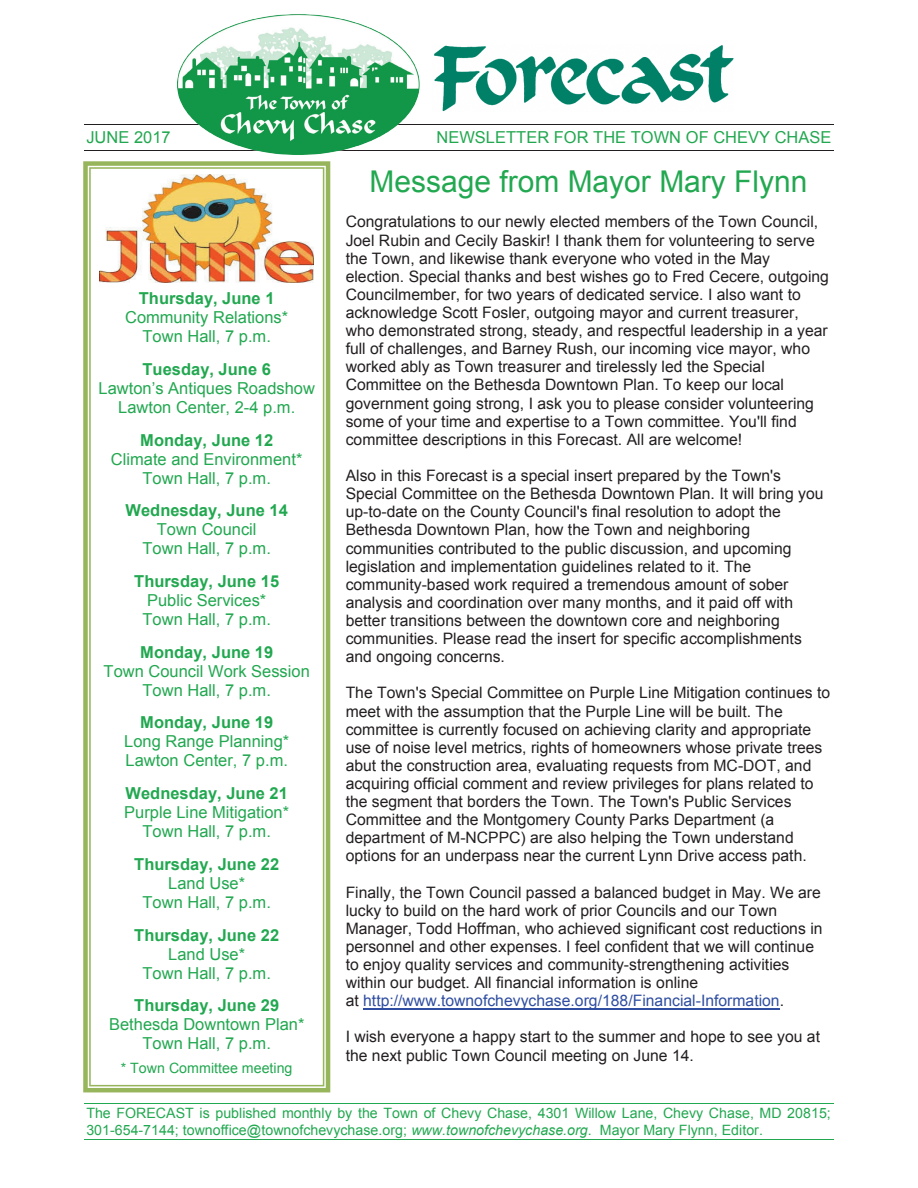
<style>
.page{position:relative;width:918px;height:1188px;background:#fff}
.page>*{position:absolute;margin:0;border:0;box-sizing:border-box;transform-origin:0 0}
.t1{font:30px "Arial";color:#22a850}
.t2{font:16.5px/18.9px "Arial";color:#22a850;text-align:center}
.t3{font:15.75px/18.1px "Arial";color:#231f20}
.t4{font:14.25px/16.5px "Arial";color:#22a850}
.s1{color:#2f4ea1}
.s2{font-weight:700}
.s3{font-style:italic}
</style>
<div class="page">
<hr style="left:84px;top:124px;width:750px;height:1px;background:#231f20">
<hr style="left:84px;top:150px;width:750px;height:1px;background:#231f20">
<hr style="left:363px;top:1008px;width:417px;height:1px;background:#2f4ea1">
<hr style="left:84px;top:1103px;width:750px;height:1px;background:#22a850">
<hr style="left:84px;top:1139px;width:750px;height:1px;background:#22a850">
<svg style="left:83px;top:161px;width:247px;height:931px"></svg>
<img style="left:100px;top:175px;width:214px;height:107px">
<img style="left:177px;top:14px;width:243px;height:141px">
<img style="left:433px;top:45px;width:300px;height:67px">
<p class="t2" style="left:86px;top:128px;width:86px">JUNE 2017</p>
<p class="t2" style="left:437px;top:128px;width:396px">NEWSLETTER FOR THE TOWN OF CHEVY CHASE</p>
<p class="t1" style="left:369px;top:162px;width:440px">Message from Mayor Mary Flynn</p>
<p class="t3" style="left:346px;top:213px;width:485px">Congratulations to our newly elected members of the Town Council, Joel Rubin and Cecily Baskir! I thank them for volunteering to serve the Town, and likewise thank everyone who voted in the May election. Special thanks and best wishes go to Fred Cecere, outgoing Councilmember, for two years of dedicated service. I also want to acknowledge Scott Fosler, outgoing mayor and current treasurer, who demonstrated strong, steady, and respectful leadership in a year full of challenges, and Barney Rush, our incoming vice mayor, who worked ably as Town treasurer and tirelessly led the Special Committee on the Bethesda Downtown Plan. To keep our local government going strong, I ask you to please consider volunteering some of your time and expertise to a Town committee. You'll find committee descriptions in this Forecast. All are welcome!</p>
<p class="t3" style="left:346px;top:467px;width:479px">Also in this Forecast is a special insert prepared by the Town's Special Committee on the Bethesda Downtown Plan. It will bring you up-to-date on the County Council's final resolution to adopt the Bethesda Downtown Plan, how the Town and neighboring communities contributed to the public discussion, and upcoming legislation and implementation guidelines related to it. The community-based work required a tremendous amount of sober analysis and coordination over many months, and it paid off with better transitions between the downtown core and neighboring communities. Please read the insert for specific accomplishments and ongoing concerns.</p>
<p class="t3" style="left:346px;top:684px;width:486px">The Town's Special Committee on Purple Line Mitigation continues to meet with the assumption that the Purple Line will be built. The committee is currently focused on achieving clarity and appropriate use of noise level metrics, rights of homeowners whose private trees abut the construction area, evaluating requests from MC-DOT, and acquiring official comment and review privileges for plans related to the segment that borders the Town. The Town's Public Services Committee and the Montgomery County Parks Department (a department of M-NCPPC) are also helping the Town understand options for an underpass near the current Lynn Drive access path.</p>
<p class="t3" style="left:346px;top:883px;width:478px">Finally, the Town Council passed a balanced budget in May. We are lucky to build on the hard work of prior Councils and our Town Manager, Todd Hoffman, who achieved significant cost reductions in personnel and other expenses. I feel confident that we will continue to enjoy quality services and community-strengthening activities within our budget. All financial information is online<br>at <span class="s1">http://www.townofchevychase.org/188/Financial-Information</span>.</p>
<p class="t3" style="left:346px;top:1028px;width:476px">I wish everyone a happy start to the summer and hope to see you at the next public Town Council meeting on June 14.</p>
<p class="t2" style="left:125px;top:289px;width:165px"><span class="s2">Thursday, June 1<br></span>Community Relations*<br>Town Hall, 7 p.m.</p>
<p class="t2" style="left:99px;top:360px;width:218px"><span class="s2">Tuesday, June 6<br></span>Lawton’s Antiques Roadshow<br>Lawton Center, 2-4 p.m.</p>
<p class="t2" style="left:111px;top:431px;width:193px"><span class="s2">Monday, June 12<br></span>Climate and Environment*<br>Town Hall, 7 p.m.</p>
<p class="t2" style="left:126px;top:501px;width:164px"><span class="s2">Wednesday, June 14<br></span>Town Council<br>Town Hall, 7 p.m.</p>
<p class="t2" style="left:134px;top:572px;width:146px"><span class="s2">Thursday, June 15<br></span>Public Services*<br>Town Hall, 7 p.m.</p>
<p class="t2" style="left:104px;top:643px;width:208px"><span class="s2">Monday, June 19<br></span>Town Council Work Session<br>Town Hall, 7 p.m.</p>
<p class="t2" style="left:124px;top:713px;width:167px"><span class="s2">Monday, June 19<br></span>Long Range Planning*<br>Lawton Center, 7 p.m.</p>
<p class="t2" style="left:124px;top:784px;width:167px"><span class="s2">Wednesday, June 21<br></span>Purple Line Mitigation*<br>Town Hall, 7 p.m.</p>
<p class="t2" style="left:134px;top:855px;width:146px"><span class="s2">Thursday, June 22<br></span>Land Use*<br>Town Hall, 7 p.m.</p>
<p class="t2" style="left:134px;top:926px;width:146px"><span class="s2">Thursday, June 22<br></span>Land Use*<br>Town Hall, 7 p.m.</p>
<p class="t2" style="left:109px;top:996px;width:197px"><span class="s2">Thursday, June 29<br></span>Bethesda Downtown Plan*<br>Town Hall, 7 p.m.</p>
<p class="t4" style="left:121px;top:1060px;width:173px">* Town Committee meeting</p>
<p class="t4" style="left:86px;top:1105px;width:746px">The FORECAST is published monthly by the Town of Chevy Chase, 4301 Willow Lane, Chevy Chase, MD 20815;<br>301-654-7144; townoffice@townofchevychase.org; <span class="s3">www.townofchevychase.org</span>. Mayor Mary Flynn, Editor.</p>
</div>
